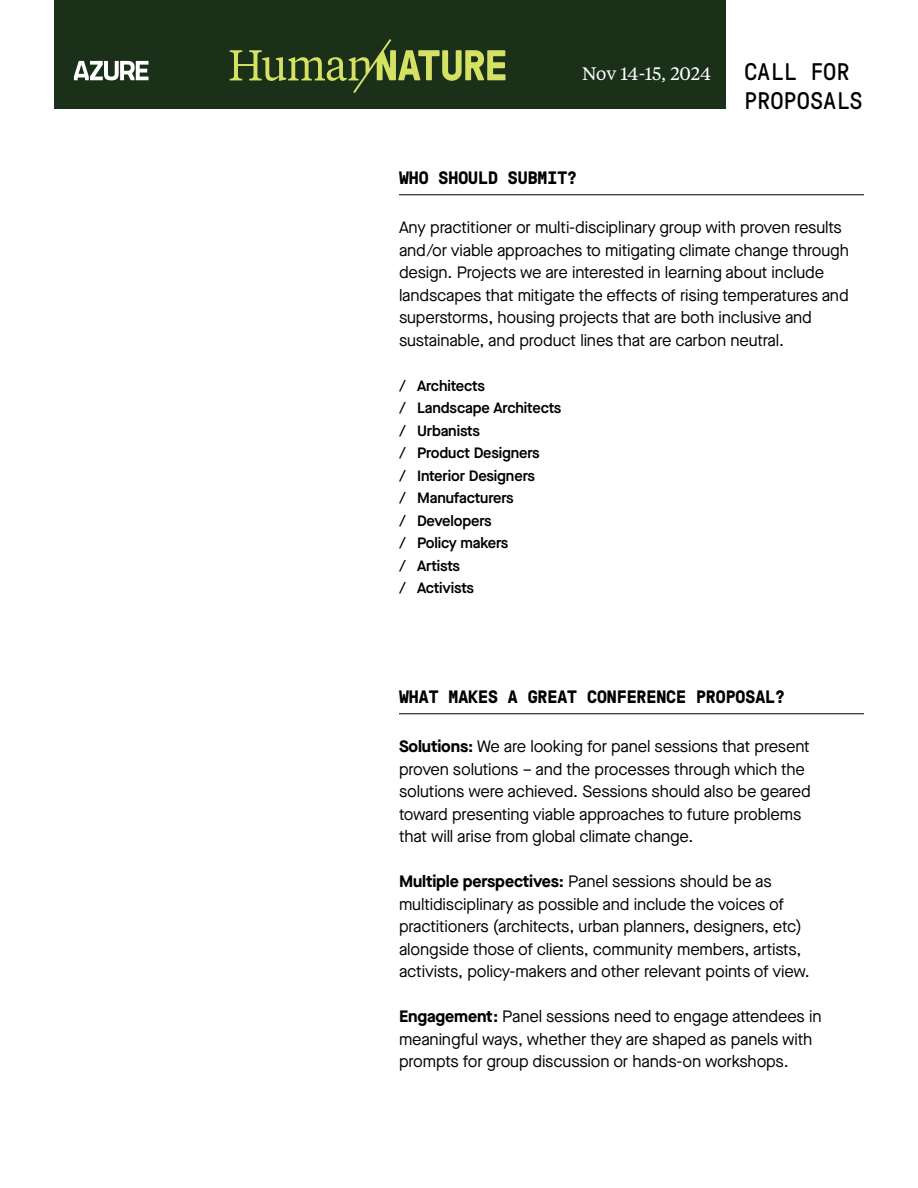
<style>
.page{position:relative;width:918px;height:1188px;background:#fff}
.page>*{position:absolute;margin:0;border:0;box-sizing:border-box;transform-origin:0 0}
.t1{font:24px/28.8px "GT Pressura Mono";color:#000}
.t2{font:700 18px "GT Pressura Mono";color:#000}
.t3{font:18px "Tiempos Text";letter-spacing:-.005em;color:#fff}
.t4{font:16.5px/22.5px "Maison Neue";letter-spacing:-.01em;color:#000}
.t5{font:600 15px/22.5px "Maison Neue";letter-spacing:-.01em;color:#000}
.s1{font-weight:700}
</style>
<div class="page">
<hr style="left:399px;top:194px;width:465px;height:1px;background:#000">
<hr style="left:399px;top:713px;width:465px;height:1px;background:#000">
<div style="left:54px;top:0;width:672px;height:109px;background:#1a3019"></div>
<svg style="left:74px;top:61px;width:74px;height:19px"></svg>
<svg style="left:230px;top:39px;width:276px;height:54px"></svg>
<p class="t3" style="left:582px;top:62px;width:131px">Nov 14-15, 2024</p>
<h1 class="t1" style="left:744px;top:57px;width:120px">CALL FOR<br>PROPOSALS</h1>
<p class="t2" style="left:399px;top:168px;width:180px">WHO SHOULD SUBMIT?</p>
<p class="t4" style="left:399px;top:216px;width:451px">Any practitioner or multi-disciplinary group with proven results and/or viable approaches to mitigating climate change through design. Projects we are interested in learning about include landscapes that mitigate the effects of rising temperatures and superstorms, housing projects that are both inclusive and sustainable, and product lines that are carbon neutral.</p>
<p class="t5" style="left:399px;top:374px;width:164px">/ Architects<br>/ Landscape Architects / Urbanists<br>/ Product Designers<br>/ Interior Designers<br>/ Manufacturers<br>/ Developers<br>/ Policy makers<br>/ Artists<br>/ Activists</p>
<p class="t2" style="left:399px;top:687px;width:388px">WHAT MAKES A GREAT CONFERENCE PROPOSAL?</p>
<p class="t4" style="left:399px;top:735px;width:413px"><span class="s1">Solutions:</span> We are looking for panel sessions that present proven solutions – and the processes through which the solutions were achieved. Sessions should also be geared toward presenting viable approaches to future problems that will arise from global climate change.</p>
<p class="t4" style="left:399px;top:870px;width:412px"><span class="s1">Multiple perspectives:</span> Panel sessions should be as multidisciplinary as possible and include the voices of practitioners (architects, urban planners, designers, etc) alongside those of clients, community members, artists, activists, policy-makers and other relevant points of view.</p>
<p class="t4" style="left:399px;top:1005px;width:424px"><span class="s1">Engagement:</span> Panel sessions need to engage attendees in meaningful ways, whether they are shaped as panels with prompts for group discussion or hands-on workshops.</p>
</div>
